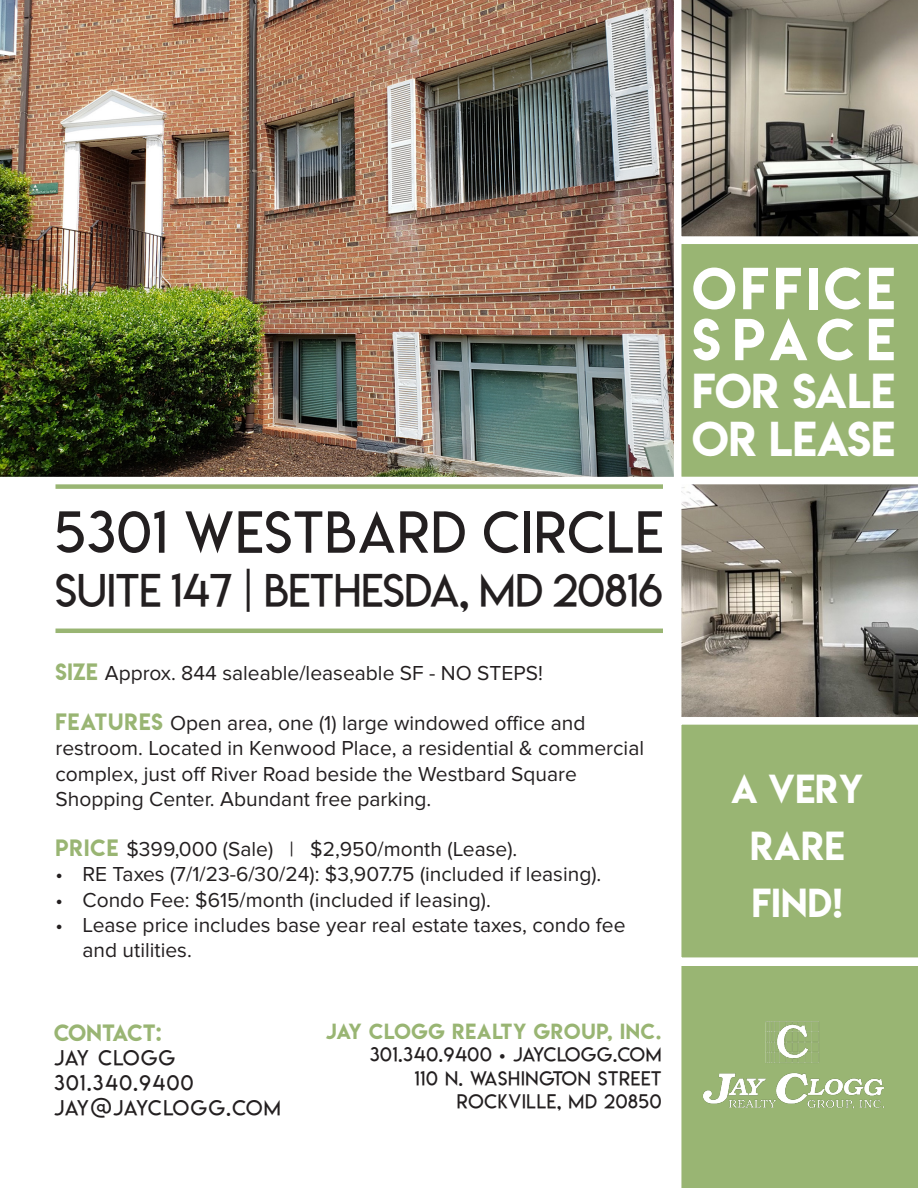
<style>
.page{position:relative;width:918px;height:1188px;background:#fff}
.page>*{position:absolute;margin:0;border:0;box-sizing:border-box;transform-origin:0 0}
.t1{font:57px "Lemon Milklight";letter-spacing:.03em;color:#231f20}
.t2{font:52.5px/51px "Lemon Milk";letter-spacing:.085em;color:#fff}
.t3{font:45px "Lemon Milklight";color:#231f20}
.t4{font:43.5px "Lemon Milk";color:#fff}
.t5{font:36px/57px "Lemon Milk";letter-spacing:.01em;color:#fff;text-align:center}
.t6{font:21px/25.2px "Proxima Nova";color:#231f20}
.t7{font:21px "Lemon Milklight";letter-spacing:.025em;color:#231f20}
.t8{font:21px "Lemon Milklight";letter-spacing:.075em;color:#231f20}
.t9{font:21px "Lemon Milk";letter-spacing:-.005em;color:#99b573}
.t10{font:21px "Lemon Milklight";letter-spacing:.05em;color:#231f20}
.t11{font:19.5px "Lemon Milklight";letter-spacing:.04em;color:#231f20}
.t12{font:19.5px "Lemon Milk";letter-spacing:.04em;color:#99b573}
.s1{font-family:"Lemon Milk";color:#99b573}
.s2{font-family:"Gravity"}
</style>
<div class="page">
<img style="left:0;top:0;width:674px;height:477px">
<svg style="left:681px;top:0;width:237px;height:237px;background:#868276"></svg>
<div style="left:681px;top:244px;width:237px;height:233px;background:#99b573"></div>
<svg style="left:681px;top:484px;width:237px;height:233px;background:#8d877d"></svg>
<div style="left:681px;top:724px;width:237px;height:234px;background:#99b573"></div>
<hr style="left:56px;top:629px;width:607px;height:4px;background:#99b573">
<div style="left:56px;top:484px;width:607px;height:5px;background:#99b573"></div>
<div style="left:681px;top:966px;width:237px;height:222px;background:#99b573"></div>
<img style="left:692px;top:1012px;width:203px;height:111px">
<p class="t1" style="left:56px;top:497px;width:609px">5301 WESTBARD CIRCLE</p>
<p class="t3" style="left:56px;top:563px;width:609px">SUITE 147 | BETHESDA, MD 20816</p>
<p class="t6" style="left:56px;top:660px;width:489px"><span class="s1">SIZE</span> Approx. 844 saleable/leaseable SF - NO STEPS!</p>
<p class="t6" style="left:56px;top:711px;width:590px"><span class="s1">FEATURES</span> Open area, one (1) large windowed office and restroom. Located in Kenwood Place, a residential &amp; commercial complex, just off River Road beside the Westbard Square Shopping Center. Abundant free parking.</p>
<p class="t6" style="left:56px;top:837px;width:463px"><span class="s1">PRICE</span> $399,000 (Sale) | $2,950/month (Lease).</p>
<p class="t6" style="left:56px;top:862px;width:547px">• RE Taxes (7/1/23-6/30/24): $3,907.75 (included if leasing).</p>
<p class="t6" style="left:56px;top:887px;width:437px">• Condo Fee: $615/month (included if leasing).</p>
<p class="t6" style="left:82px;top:912px;width:544px;text-indent:-27px">• Lease price includes base year real estate taxes, condo fee and utilities.</p>
<p class="t9" style="left:54px;top:1017px;width:109px">CONTACT:</p>
<p class="t10" style="left:54px;top:1045px;width:123px">JAY CLOGG</p>
<p class="t8" style="left:54px;top:1070px;width:141px">301.340.9400</p>
<p class="t7" style="left:54px;top:1095px;width:228px">JAY@JAYCLOGG.COM</p>
<p class="t12" style="left:326px;top:1017px;width:337px">JAY CLOGG REALTY GROUP, INC.</p>
<p class="t11" style="left:370px;top:1043px;width:293px">301.340.9400 <span class="s2">•</span> JAYCLOGG.COM</p>
<p class="t11" style="left:415px;top:1066px;width:248px">110 N. WASHINGTON STREET</p>
<p class="t11" style="left:457px;top:1090px;width:206px">ROCKVILLE, MD 20850</p>
<p class="t2" style="left:692px;top:263px;width:204px">OFFICE<br>SPACE</p>
<p class="t4" style="left:692px;top:360px;width:204px">FOR SALE</p>
<p class="t4" style="left:692px;top:408px;width:204px">OR LEASE</p>
<p class="t5" style="left:731px;top:760px;width:134px">A VERY<br>RARE</p>
<p class="t5" style="left:752px;top:874px;width:93px">FIND!</p>
</div>
